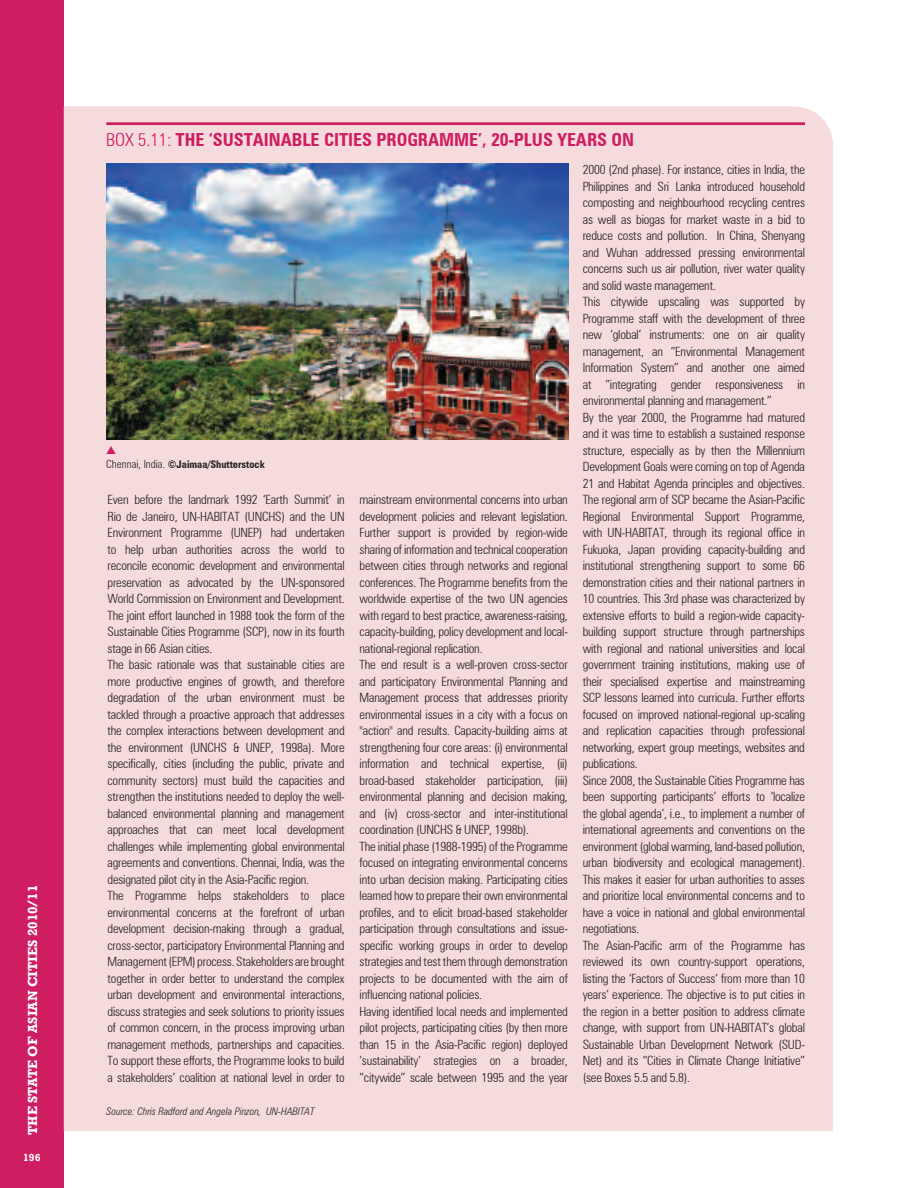
<style>
.page{position:relative;width:918px;height:1188px;background:#fff}
.page>*{position:absolute;margin:0;border:0;box-sizing:border-box;transform-origin:0 0}
.t1{font:700 condensed 18px "Zurich BT";color:#ce1d60}
.t2{font:700 13.5px "Rockwell";color:#fff}
.t3{font:300 condensed 12.75px/16.5px "Zurich BT";letter-spacing:-.015em;color:#231f20}
.t4{font:italic 300 condensed 10.5px "Zurich BT";color:#231f20}
.t5{font:700 condensed 10.5px "Zurich BT";color:#231f20}
.t6{font:700 10.5px "Rockwell";color:#fff}
.s1{font-weight:300}
.s2{font-weight:300;font-size:11.25px}
</style>
<div class="page">
<div style="left:0;top:0;width:64px;height:1188px;background:#ce1d60"></div>
<div style="left:64px;top:106px;width:769px;height:1025px;background:#f6dbdd"></div>
<hr style="left:106px;top:122px;width:699px;height:3px;background:#ce1d60">
<img style="left:106px;top:164px;width:462px;height:275px">
<svg style="left:107px;top:446px;width:9px;height:8px"></svg>
<p class="t2" style="left:24px;top:1135px;width:252px;rotate:-90deg">The State of ASIAN Cities 2010/11</p>
<p class="t6" style="left:23px;top:1151px;width:19px">196</p>
<h1 class="t1" style="left:106px;top:129px;width:517px"><span class="s1">BOX 5.11:</span> THE ‘SUSTAINABLE CITIES PROGRAMME’, 20-PLUS YEARS ON</h1>
<p class="t5" style="left:106px;top:458px;width:160px"><span class="s2">Chennai, India.</span> ©Jaimaa/Shutterstock</p>
<p class="t3" style="left:108px;top:491px;width:239px">Even before the landmark 1992 ‘Earth Summit’ in Rio de Janeiro, UN-HABITAT (UNCHS) and the UN Environment Programme (UNEP) had undertaken to help urban authorities across the world to reconcile economic development and environmental preservation as advocated by the UN-sponsored World Commission on Environment and Development.<br>The joint effort launched in 1988 took the form of the Sustainable Cities Programme (SCP), now in its fourth stage in 66 Asian cities.<br>The basic rationale was that sustainable cities are more productive engines of growth, and therefore degradation of the urban environment must be tackled through a proactive approach that addresses the complex interactions between development and the environment (UNCHS &amp; UNEP, 1998a). More specifically, cities (including the public, private and community sectors) must build the capacities and strengthen the institutions needed to deploy the well&shy;balanced environmental planning and management approaches that can meet local development challenges while implementing global environmental agreements and conventions. Chennai, India, was the designated pilot city in the Asia-Pacific region.<br>The Programme helps stakeholders to place environmental concerns at the forefront of urban development decision-making through a gradual, cross-sector, participatory Environmental Planning and Management (EPM) process. Stakeholders are brought together in order better to understand the complex urban development and environmental interactions, discuss strategies and seek solutions to priority issues of common concern, in the process improving urban management methods, partnerships and capacities.<br>To support these efforts, the Programme looks to build a stakeholders’ coalition at national level in order to</p>
<p class="t3" style="left:360px;top:491px;width:210px">mainstream environmental concerns into urban development policies and relevant legislation.<br>Further support is provided by region-wide sharing of information and technical cooperation between cities through networks and regional conferences. The Programme benefits from the worldwide expertise of the two UN agencies with regard to best practice, awareness-raising, capacity-building, policy development and local&shy;national-regional replication.<br>The end result is a well-proven cross-sector and participatory Environmental Planning and Management process that addresses priority environmental issues in a city with a focus on "action" and results. Capacity-building aims at strengthening four core areas: (i) environmental information and technical expertise, (ii) broad-based stakeholder participation, (iii) environmental planning and decision making, and (iv) cross-sector and inter-institutional coordination (UNCHS &amp; UNEP, 1998b).<br>The initial phase (1988-1995) of the Programme focused on integrating environmental concerns into urban decision making. Participating cities learned how to prepare their own environmental profiles, and to elicit broad-based stakeholder participation through consultations and issue&shy;specific working groups in order to develop strategies and test them through demonstration projects to be documented with the aim of influencing national policies.<br>Having identified local needs and implemented pilot projects, participating cities (by then more than 15 in the Asia-Pacific region) deployed ‘sustainability’ strategies on a broader, “citywide” scale between 1995 and the year</p>
<p class="t4" style="left:106px;top:1105px;width:210px">Source: Chris Radford and Angela Pinzon, UN-HABITAT</p>
<p class="t3" style="left:583px;top:161px;width:224px">2000 (2nd phase). For instance, cities in India, the Philippines and Sri Lanka introduced household composting and neighbourhood recycling centres as well as biogas for market waste in a bid to reduce costs and pollution. In China, Shenyang and Wuhan addressed pressing environmental concerns such us air pollution, river water quality and solid waste management.<br>This citywide upscaling was supported by Programme staff with the development of three new ‘global’ instruments: one on air quality management, an “Environmental Management Information System” and another one aimed at “integrating gender responsiveness in environmental planning and management.”<br>By the year 2000, the Programme had matured and it was time to establish a sustained response structure, especially as by then the Millennium Development Goals were coming on top of Agenda 21 and Habitat Agenda principles and objectives.<br>The regional arm of SCP became the Asian-Pacific Regional Environmental Support Programme, with UN-HABITAT, through its regional office in Fukuoka, Japan providing capacity-building and institutional strengthening support to some 66 demonstration cities and their national partners in 10 countries. This 3rd phase was characterized by extensive efforts to build a region-wide capacity&shy;building support structure through partnerships with regional and national universities and local government training institutions, making use of their specialised expertise and mainstreaming SCP lessons learned into curricula. Further efforts focused on improved national-regional up-scaling and replication capacities through professional networking, expert group meetings, websites and publications.<br>Since 2008, the Sustainable Cities Programme has been supporting participants’ efforts to ‘localize the global agenda’, i.e., to implement a number of international agreements and conventions on the environment (global warming, land-based pollution, urban biodiversity and ecological management).<br>This makes it easier for urban authorities to asses and prioritize local environmental concerns and to have a voice in national and global environmental negotiations.<br>The Asian-Pacific arm of the Programme has reviewed its own country-support operations, listing the ‘Factors of Success’ from more than 10 years’ experience. The objective is to put cities in the region in a better position to address climate change, with support from UN-HABITAT’s global Sustainable Urban Development Network (SUD-Net) and its “Cities in Climate Change Initiative” (see Boxes 5.5 and 5.8).</p>
</div>
